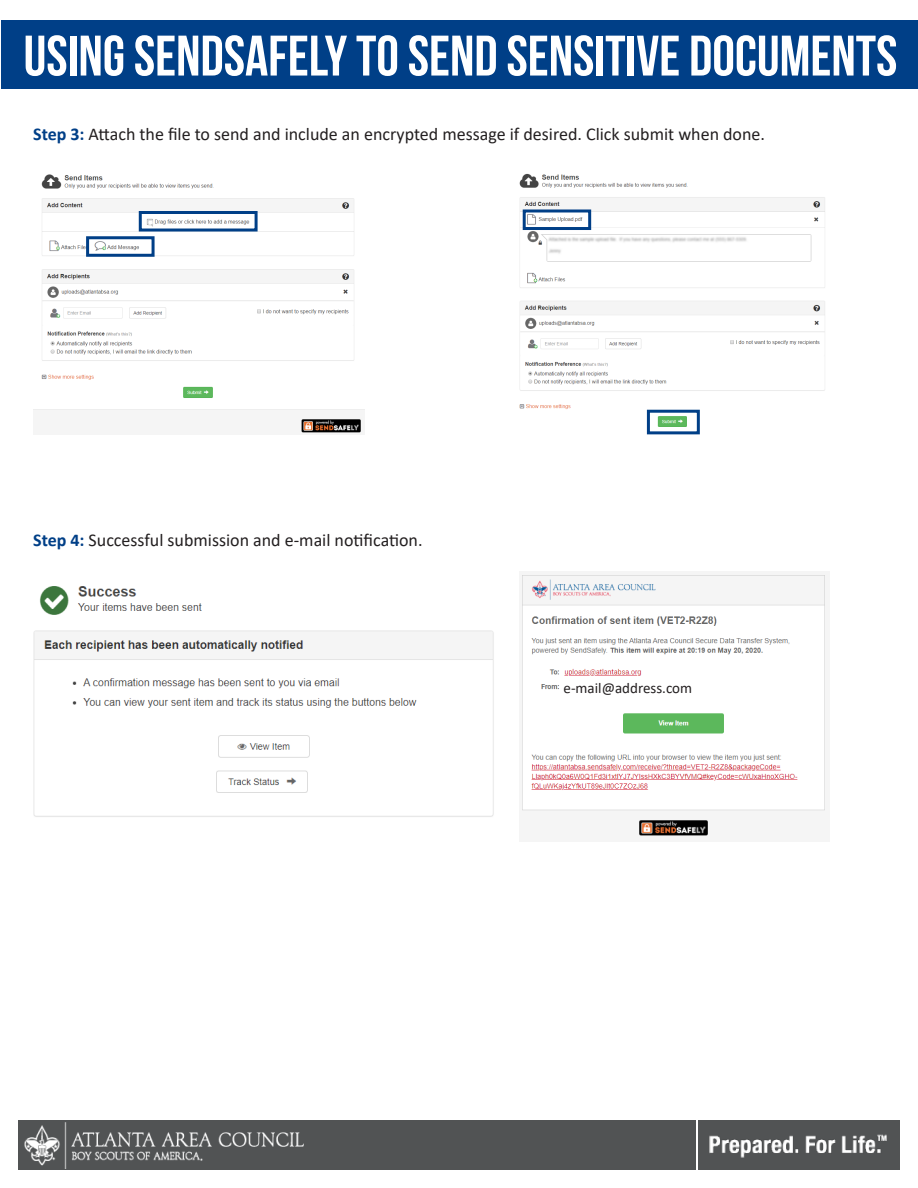
<style>
.page{position:relative;width:918px;height:1188px;background:#fff}
.page>*{position:absolute;margin:0;border:0;box-sizing:border-box;transform-origin:0 0}
.t1{font:700 57px "Bebas Neue";color:#fff}
.t2{font:18px "Calibri";color:#231f20}
.t3{font:15px "Calibri";color:#231f20}
.s1{font-weight:700;color:#003f87}
</style>
<div class="page">
<div style="left:18px;top:1120px;width:677px;height:50px;background:#515354"></div>
<div style="left:699px;top:1120px;width:201px;height:50px;background:#515354"></div>
<img style="left:24px;top:1122px;width:280px;height:47px">
<img style="left:709px;top:1134px;width:178px;height:24px">
<img style="left:519px;top:173px;width:306px;height:261px">
<img style="left:33px;top:174px;width:331px;height:259px">
<div style="left:139px;top:211px;width:119px;height:21px;border:3px solid #003f87"></div>
<div style="left:86px;top:236px;width:69px;height:21px;border:3px solid #003f87"></div>
<div style="left:523px;top:209px;width:68px;height:21px;border:3px solid #003f87"></div>
<div style="left:647px;top:410px;width:53px;height:24px;border:3px solid #003f87"></div>
<img style="left:522px;top:575px;width:303px;height:261px">
<img style="left:33px;top:586px;width:461px;height:231px">
<div style="left:563px;top:682px;width:104px;height:12px;background:#fff"></div>
<div style="left:2px;top:20px;width:916px;height:68px;background:#003f87"></div>
<p class="t1" style="left:24px;top:25px;width:875px">USING SENDSAFELY TO SEND SENSITIVE DOCUMENTS</p>
<p class="t2" style="left:33px;top:121px;width:733px"><span class="s1">Step 3:</span> Attach the file to send and include an encrypted message if desired. Click submit when done.</p>
<p class="t2" style="left:33px;top:527px;width:391px"><span class="s1">Step 4:</span> Successful submission and e-mail notification.</p>
<p class="t3" style="left:564px;top:677px;width:130px">e-mail@address.com</p>
</div>
